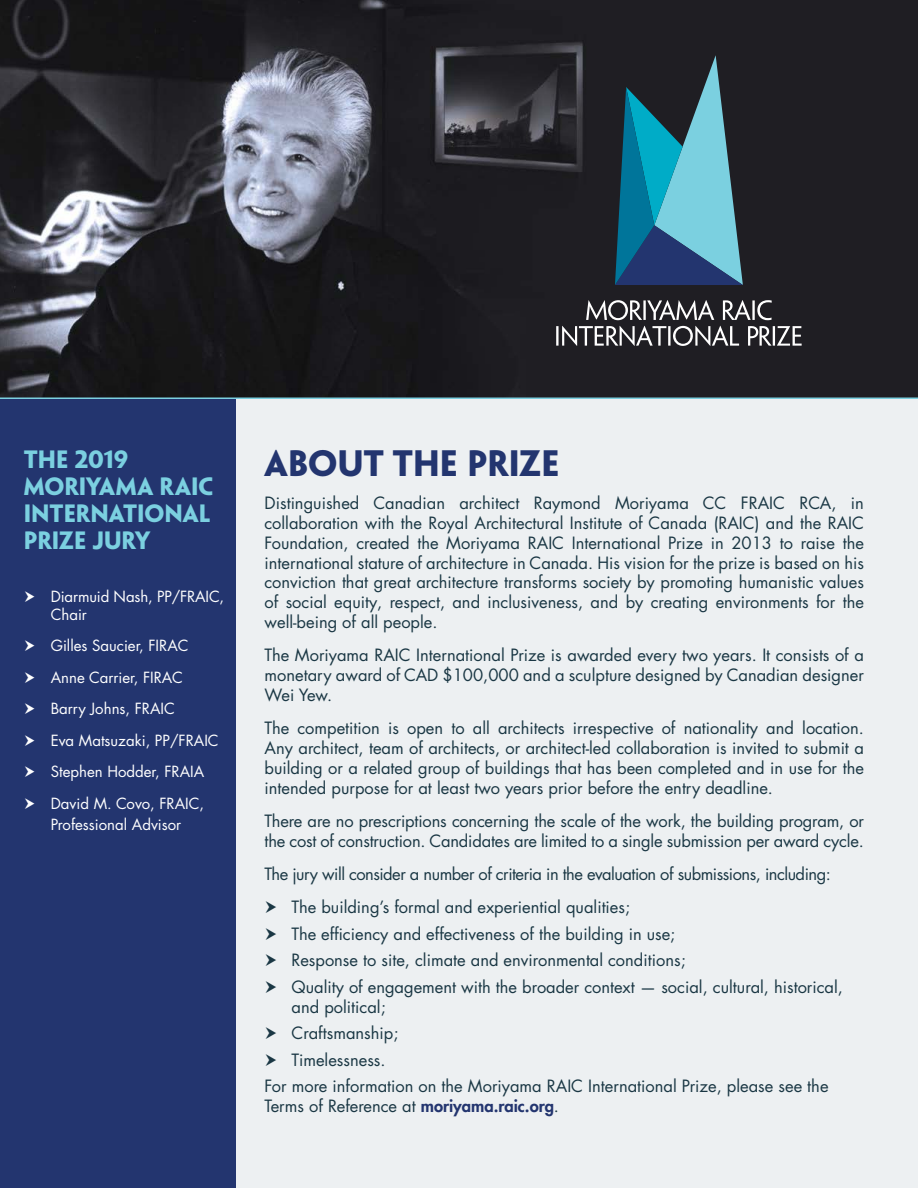
<style>
.page{position:relative;width:918px;height:1188px;background:#edf0f2}
.page>*{position:absolute;margin:0;border:0;box-sizing:border-box;transform-origin:0 0}
.t1{font:700 33px "Penumbra Sans Std";color:#23356f}
.t2{font:700 22.5px/27px "Penumbra Sans Std";color:#7bd0e0}
.t3{font:16.5px/19.8px "Futura LT Pro";color:#1a3744;text-align:justify}
.t4{font:16.5px/33.3px "Futura LT Pro";letter-spacing:-.03em;color:#1a3744}
.t5{font:15px/31.5px "Futura LT Pro";color:#fff}
.s1{font-weight:800;color:#23356f}
</style>
<div class="page">
<img style="left:0;top:0;width:918px;height:398px">
<div style="left:0;top:399px;width:236px;height:789px;background:#23356f"></div>
<svg style="left:615px;top:55px;width:128px;height:230px;background:#357287"></svg>
<svg style="left:586px;top:300px;width:128px;height:20px;background:#666569"></svg>
<svg style="left:723px;top:300px;width:49px;height:20px"></svg>
<svg style="left:556px;top:326px;width:183px;height:20px;background:#646367"></svg>
<svg style="left:748px;top:326px;width:54px;height:20px"></svg>
<hr style="left:0;top:398px;width:918px;height:1px;background:#7bd0e0">
<h2 class="t2" style="left:24px;top:445px;width:191px">THE 2019<br>MORIYAMA RAIC<br>INTERNATIONAL<br>PRIZE JURY</h2>
<p class="t5" style="left:51px;top:587px;width:175px;line-height:18px">Diarmuid Nash, PP/FRAIC,<br>Chair</p>
<p class="t5" style="left:51px;top:630px;width:170px">Gilles Saucier, FIRAC<br>Anne Carrier, FIRAC<br>Barry Johns, FRAIC<br>Eva Matsuzaki, PP/FRAIC<br>Stephen Hodder, FRAIA<br>David M. Covo, FRAIC,</p>
<p class="t5" style="left:51px;top:809px;width:132px">Professional Advisor</p>
<h1 class="t1" style="left:265px;top:442px;width:296px">ABOUT THE PRIZE</h1>
<p class="t3" style="left:265px;top:493px;width:601px">Distinguished Canadian architect Raymond Moriyama CC FRAIC RCA, in collaboration with the Royal Architectural Institute of Canada (RAIC) and the RAIC Foundation, created the Moriyama RAIC International Prize in 2013 to raise the international stature of architecture in Canada. His vision for the prize is based on his conviction that great architecture transforms society by promoting humanistic values of social equity, respect, and inclusiveness, and by creating environments for the well-being of all people.</p>
<p class="t3" style="left:265px;top:645px;width:601px">The Moriyama RAIC International Prize is awarded every two years. It consists of a monetary award of CAD $100,000 and a sculpture designed by Canadian designer Wei Yew.</p>
<p class="t3" style="left:265px;top:718px;width:601px">The competition is open to all architects irrespective of nationality and location.<br>Any architect, team of architects, or architect-led collaboration is invited to submit a building or a related group of buildings that has been completed and in use for the intended purpose for at least two years prior before the entry deadline.</p>
<p class="t3" style="left:265px;top:811px;width:601px">There are no prescriptions concerning the scale of the work, the building program, or the cost of construction. Candidates are limited to a single submission per award cycle.</p>
<p class="t4" style="left:292px;top:857px;width:541px;text-indent:-27px">The jury will consider a number of criteria in the evaluation of submissions, including:<br>The building’s formal and experiential qualities;</p>
<p class="t3" style="left:292px;top:920px;width:553px;line-height:26.5px;text-align:left">The efficiency and effectiveness of the building in use;<br>Response to site, climate and environmental conditions;<br>Quality of engagement with the broader context — social, cultural, historical,</p>
<p class="t3" style="left:292px;top:997px;width:96px">and political;</p>
<p class="t3" style="left:292px;top:1023px;width:108px">Craftsmanship;</p>
<p class="t3" style="left:292px;top:1050px;width:96px">Timelessness.</p>
<p class="t3" style="left:265px;top:1076px;width:565px">For more information on the Moriyama RAIC International Prize, please see the</p>
<p class="t3" style="left:265px;top:1096px;width:296px">Terms of Reference at <span class="s1">moriyama.raic.org</span>.</p>
</div>
